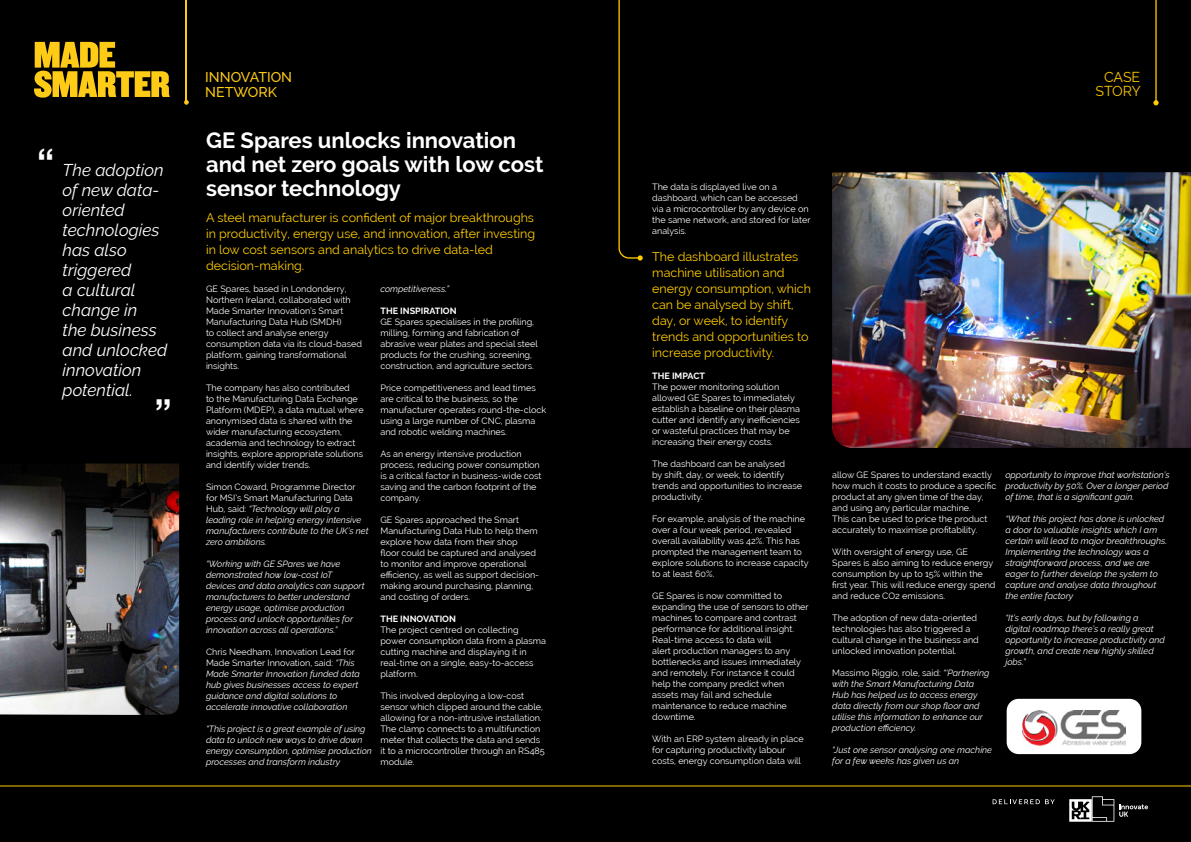
<style>
.page{position:relative;width:1191px;height:842px;background:#000}
.page>*{position:absolute;margin:0;border:0;box-sizing:border-box;transform-origin:0 0}
.t1{font:500 40px "Helvetica Neue LT Pro";color:#fff}
.t2{font:700 22px/24px "Raleway";color:#fff}
.t3{font:italic 17px/20px "Raleway";color:#fff}
.t4{font:500 14.1px/15px "Raleway";color:#fecb16}
.t5{font:14.1px/14px "Raleway";letter-spacing:-.01em;color:#fc0;text-align:center}
.t6{font:12.5px/16px "Raleway";color:#ffcd00}
.t7{font:9px/11px "Raleway";color:#fff}
.t8{font:italic 9px/11px "Raleway";color:#fff}
.t9{font:700 9px "Raleway";color:#fff}
.s1{font-style:normal}
</style>
<div class="page">
<hr style="left:1155px;top:0;width:1px;height:103px;background:#fc0">
<svg style="left:1153px;top:100px;width:5px;height:5px"></svg>
<hr style="left:186px;top:0;width:1px;height:101px;background:#fecb16">
<svg style="left:184px;top:100px;width:5px;height:5px"></svg>
<svg style="left:34px;top:42px;width:136px;height:56px"></svg>
<svg style="left:618px;top:0;width:25px;height:261px"></svg>
<hr style="left:0;top:785px;width:1191px;height:1px;background:#fc0">
<img style="left:0;top:463px;width:179px;height:252px">
<img style="left:832px;top:172px;width:359px;height:276px">
<div style="left:1006px;top:699px;width:135px;height:55px;background:#fff;border-radius:12px"></div>
<img style="left:1022px;top:710px;width:103px;height:36px">
<svg style="left:992px;top:799px;width:47px;height:5px"></svg>
<svg style="left:1045px;top:799px;width:9px;height:5px"></svg>
<svg style="left:1069px;top:796px;width:79px;height:26px"></svg>
<h1 class="t1" style="left:37px;top:139px;width:19px">“</h1>
<h3 class="t3" style="left:63px;top:160px;width:106px">The adoption of new data&shy;oriented technologies has also triggered<br>a cultural change in<br>the business and unlocked innovation potential.</h3>
<h1 class="t1" style="left:172px;top:420px;width:19px;rotate:-180deg">“</h1>
<h3 class="t4" style="left:205px;top:70px;width:88px">INNOVATION<br>NETWORK</h3>
<h2 class="t2" style="left:206px;top:129px;width:339px">GE Spares unlocks innovation and net zero goals with low cost sensor technology</h2>
<h3 class="t6" style="left:206px;top:209px;width:330px">A steel manufacturer is confident of major breakthroughs in productivity, energy use, and innovation, after investing in low cost sensors and analytics to drive data-led decision-making.</h3>
<p class="t7" style="left:206px;top:283px;width:157px">GE Spares, based in Londonderry,<br>Northern Ireland, collaborated with<br>Made Smarter Innovation’s Smart<br>Manufacturing Data Hub (SMDH)<br>to collect and analyse energy consumption data via its cloud-based platform, gaining transformational insights.</p>
<p class="t7" style="left:206px;top:382px;width:159px">The company has also contributed<br>to the Manufacturing Data Exchange Platform (MDEP), a data mutual where anonymised data is shared with the wider manufacturing ecosystem, academia and technology to extract insights, explore appropriate solutions and identify wider trends.</p>
<p class="t8" style="left:206px;top:481px;width:164px"><span class="s1">Simon Coward, Programme Director for MSI’s Smart Manufacturing Data Hub, said:</span> “Technology will play a leading role in helping energy intensive manufacturers contribute to the UK’s net zero ambitions.</p>
<p class="t8" style="left:206px;top:558px;width:160px">“Working with GE SPares we have demonstrated how low-cost IoT devices and data analytics can support manufacturers to better understand energy usage, optimise production process and unlock opportunities for innovation across all operations.”</p>
<p class="t8" style="left:206px;top:646px;width:155px"><span class="s1">Chris Needham, Innovation Lead for Made Smarter Innovation, said:</span> “This Made Smarter Innovation funded data hub gives businesses access to expert guidance and digital solutions to accelerate innovative collaboration</p>
<p class="t8" style="left:206px;top:723px;width:167px">“This project is a great example of using data to unlock new ways to drive down energy consumption, optimise production processes and transform industry</p>
<p class="t8" style="left:380px;top:283px;width:70px">competitiveness.”</p>
<p class="t9" style="left:380px;top:306px;width:78px">THE INSPIRATION</p>
<p class="t7" style="left:380px;top:316px;width:159px">GE Spares specialises in the profiling, milling, forming and fabrication of abrasive wear plates and special steel products for the crushing, screening, construction, and agriculture sectors.</p>
<p class="t7" style="left:380px;top:382px;width:167px">Price competitiveness and lead times are critical to the business, so the manufacturer operates round-the-clock using a large number of CNC, plasma and robotic welding machines.</p>
<p class="t7" style="left:380px;top:448px;width:163px">As an energy intensive production process, reducing power consumption is a critical factor in business-wide cost saving and the carbon footprint of the company.</p>
<p class="t7" style="left:380px;top:514px;width:160px">GE Spares approached the Smart Manufacturing Data Hub to help them explore how data from their shop<br>floor could be captured and analysed to monitor and improve operational efficiency, as well as support decision&shy;making around purchasing, planning, and costing of orders.</p>
<p class="t9" style="left:380px;top:613px;width:77px">THE INNOVATION</p>
<p class="t7" style="left:380px;top:624px;width:167px">The project centred on collecting power consumption data from a plasma cutting machine and displaying it in real-time on a single, easy-to-access platform.</p>
<p class="t7" style="left:380px;top:690px;width:166px">This involved deploying a low-cost sensor which clipped around the cable, allowing for a non-intrusive installation.<br>The clamp connects to a multifunction meter that collects the data and sends it to a microcontroller through an RS485 module.</p>
<h3 class="t5" style="left:1095px;top:70px;width:47px">CASE<br>STORY</h3>
<p class="t7" style="left:652px;top:182px;width:160px">The data is displayed live on a dashboard, which can be accessed via a microcontroller by any device on the same network, and stored for later analysis.</p>
<h3 class="t6" style="left:652px;top:249px;width:160px">The dashboard illustrates machine utilisation and energy consumption, which can be analysed by shift, day, or week, to identify trends and opportunities to increase productivity.</h3>
<p class="t9" style="left:652px;top:371px;width:54px">THE IMPACT</p>
<p class="t7" style="left:652px;top:382px;width:149px">The power monitoring solution allowed GE Spares to immediately establish a baseline on their plasma cutter and identify any inefficiencies or wasteful practices that may be increasing their energy costs.</p>
<p class="t7" style="left:652px;top:459px;width:151px">The dashboard can be analysed<br>by shift, day, or week, to identify trends and opportunities to increase productivity.</p>
<p class="t7" style="left:652px;top:514px;width:158px">For example, analysis of the machine over a four week period, revealed overall availability was 42%. This has prompted the management team to explore solutions to increase capacity to at least 60%.</p>
<p class="t7" style="left:652px;top:591px;width:158px">GE Spares is now committed to expanding the use of sensors to other machines to compare and contrast performance for additional insight.<br>Real-time access to data will<br>alert production managers to any bottlenecks and issues immediately and remotely. For instance it could help the company predict when assets may fail and schedule maintenance to reduce machine downtime.</p>
<p class="t7" style="left:652px;top:733px;width:153px">With an ERP system already in place for capturing productivity labour costs, energy consumption data will</p>
<p class="t7" style="left:832px;top:470px;width:165px">allow GE Spares to understand exactly how much it costs to produce a specific product at any given time of the day, and using any particular machine.<br>This can be used to price the product accurately to maximise profitability.</p>
<p class="t7" style="left:832px;top:547px;width:165px">With oversight of energy use, GE Spares is also aiming to reduce energy consumption by up to 15% within the first year. This will reduce energy spend and reduce CO2 emissions.</p>
<p class="t7" style="left:832px;top:613px;width:148px">The adoption of new data-oriented technologies has also triggered a cultural change in the business and unlocked innovation potential.</p>
<p class="t8" style="left:832px;top:668px;width:159px"><span class="s1">Massimo Riggio, role, said:</span> “‘Partnering with the Smart Manufacturing Data Hub has helped us to access energy data directly from our shop floor and utilise this information to enhance our production efficiency.</p>
<p class="t8" style="left:832px;top:744px;width:161px">“Just one sensor analysing one machine for a few weeks has given us an</p>
<p class="t8" style="left:1005px;top:469px;width:166px">opportunity to improve that workstation’s productivity by 50%. Over a longer period of time, that is a significant gain.</p>
<p class="t8" style="left:1005px;top:513px;width:163px">“What this project has done is unlocked a door to valuable insights which I am certain will lead to major breakthroughs.<br>Implementing the technology was a straightforward process, and we are eager to further develop the system to capture and analyse data throughout the entire factory</p>
<p class="t8" style="left:1005px;top:612px;width:161px">“It’s early days, but by following a digital roadmap there’s a really great opportunity to increase productivity and growth, and create new highly skilled jobs.”</p>
</div>
